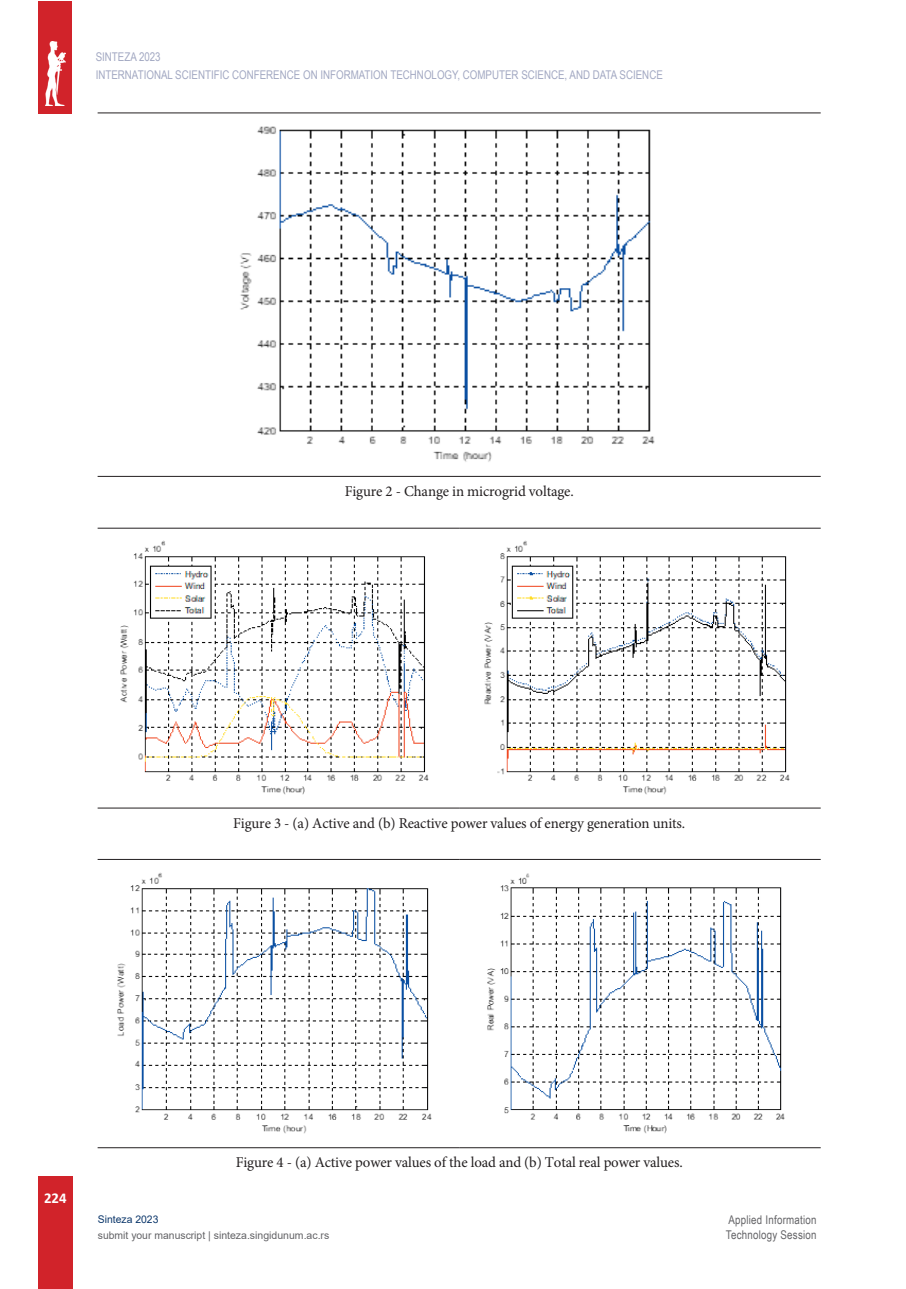
<style>
.page{position:relative;width:906px;height:1289px;background:#fff}
.page>*{position:absolute;margin:0;border:0;box-sizing:border-box;transform-origin:0 0}
.t1{font:15px "Minion Pro";letter-spacing:-.01em;color:#231f20}
.t2{font:700 15px "Calibri";color:#fff}
.t3{font:12px/18px "Arial Narrow";color:#a2a8c2}
.t4{font:12px/14.4px "Arial Narrow";letter-spacing:.02em;color:#636366}
.t5{font:10.5px "Arial";color:#636366}
.t6{font:10.5px "Arial";color:#0b366a}
</style>
<div class="page">
<div style="left:38px;top:1176px;width:34px;height:112px;background:#d1232a"></div>
<div style="left:39px;top:1px;width:33px;height:113px;background:#d1232a"></div>
<img style="left:45px;top:41px;width:20px;height:64px">
<hr style="left:98px;top:113px;width:722px;height:1px;background:#231f20">
<hr style="left:98px;top:476px;width:722px;height:1px;background:#231f20">
<img style="left:240px;top:126px;width:415px;height:336px">
<hr style="left:98px;top:528px;width:361px;height:1px;background:#231f20">
<hr style="left:459px;top:528px;width:361px;height:1px;background:#231f20">
<hr style="left:98px;top:807px;width:361px;height:1px;background:#231f20">
<hr style="left:459px;top:807px;width:361px;height:1px;background:#231f20">
<img style="left:120px;top:540px;width:309px;height:255px">
<img style="left:484px;top:540px;width:306px;height:255px">
<hr style="left:98px;top:859px;width:361px;height:1px;background:#231f20">
<hr style="left:459px;top:859px;width:361px;height:1px;background:#231f20">
<hr style="left:98px;top:1147px;width:361px;height:1px;background:#231f20">
<hr style="left:459px;top:1147px;width:361px;height:1px;background:#231f20">
<img style="left:117px;top:872px;width:315px;height:262px">
<img style="left:487px;top:873px;width:298px;height:261px">
<p class="t3" style="left:96px;top:48px;width:568px">SINTEZA 2023<br>INTERNATIONAL SCIENTIFIC CONFERENCE ON INFORMATION TECHNOLOGY, COMPUTER SCIENCE, AND DATA SCIENCE</p>
<p class="t1" style="left:345px;top:481px;width:230px">Figure 2 - Change in microgrid voltage.</p>
<p class="t1" style="left:233px;top:812px;width:453px">Figure 3 - (a) Active and (b) Reactive power values of energy generation units.</p>
<p class="t2" style="left:44px;top:1186px;width:24px">224</p>
<p class="t1" style="left:236px;top:1152px;width:448px">Figure 4 - (a) Active power values of the load and (b) Total real power values.</p>
<p class="t6" style="left:98px;top:1211px;width:62px">Sinteza 2023</p>
<p class="t5" style="left:98px;top:1228px;width:233px">submit your manuscript | sinteza.singidunum.ac.rs</p>
<p class="t4" style="left:726px;top:1212px;width:92px">Applied Information<br>Technology Session</p>
</div>
